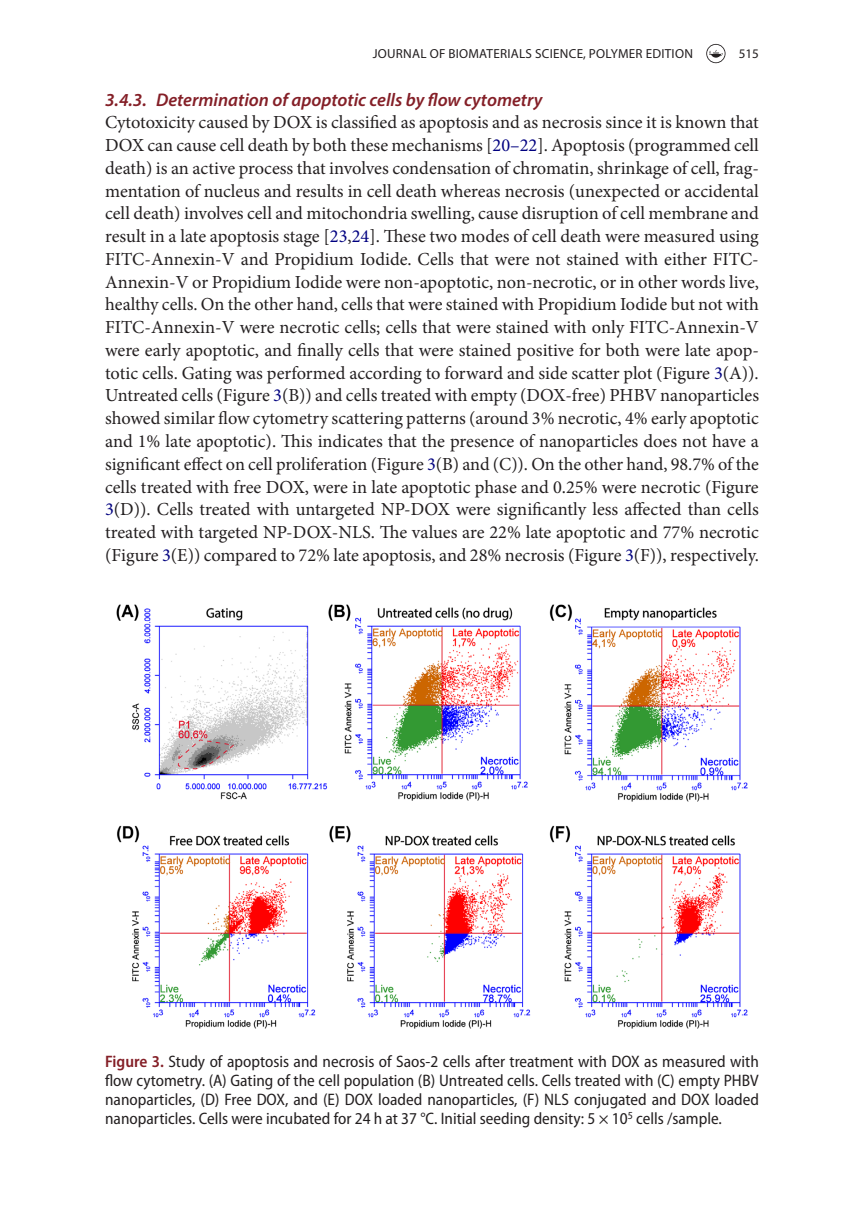
<style>
.page{position:relative;width:864px;height:1231px;background:#fff}
.page>*{position:absolute;margin:0;border:0;box-sizing:border-box;transform-origin:0 0}
.t1{font:18.38px/22.8px "Minion Pro";color:#231f20;text-align:justify}
.t2{font:italic 600 18.38px "Myriad Pro";color:#841f27}
.t3{font:semi-condensed 16.62px/19.2px "Myriad Pro";color:#231f20;text-align:justify}
.t4{font:13.12px "Myriad Pro";letter-spacing:.02em;color:#231f20}
.s1{color:#000080}
.s2{font-weight:600;color:#841f27}
</style>
<div class="page">
<svg style="left:706px;top:44px;width:19px;height:19px"></svg>
<img style="left:116px;top:604px;width:632px;height:425px">
<p class="t4" style="left:372px;top:45px;width:321px">JOURNAL OF BIOMATERIALS SCIENCE, POLYMER EDITION</p>
<p class="t4" style="left:738px;top:45px;width:22px">515</p>
<p class="t2" style="left:105px;top:88px;width:438px">3.4.3. Determination of apoptotic cells by flow cytometry</p>
<p class="t1" style="left:105px;top:111px;width:655px">Cytotoxicity caused by DOX is classified as apoptosis and as necrosis since it is known that DOX can cause cell death by both these mechanisms [<span class="s1">20–22</span>]. Apoptosis (programmed cell death) is an active process that involves condensation of chromatin, shrinkage of cell, frag&shy;mentation of nucleus and results in cell death whereas necrosis (unexpected or accidental cell death) involves cell and mitochondria swelling, cause disruption of cell membrane and result in a late apoptosis stage [<span class="s1">23</span>,<span class="s1">24</span>]. These two modes of cell death were measured using FITC-Annexin-V and Propidium Iodide. Cells that were not stained with either FITC-Annexin-V or Propidium Iodide were non-apoptotic, non-necrotic, or in other words live, healthy cells. On the other hand, cells that were stained with Propidium Iodide but not with FITC-Annexin-V were necrotic cells; cells that were stained with only FITC-Annexin-V were early apoptotic, and finally cells that were stained positive for both were late apop&shy;totic cells. Gating was performed according to forward and side scatter plot (Figure <span class="s1">3</span>(A)).<br>Untreated cells (Figure <span class="s1">3</span>(B)) and cells treated with empty (DOX-free) PHBV nanoparticles showed similar flow cytometry scattering patterns (around 3% necrotic, 4% early apoptotic and 1% late apoptotic). This indicates that the presence of nanoparticles does not have a significant effect on cell proliferation (Figure <span class="s1">3</span>(B) and (C)). On the other hand, 98.7% of the cells treated with free DOX, were in late apoptotic phase and 0.25% were necrotic (Figure <span class="s1">3</span>(D)). Cells treated with untargeted NP-DOX were significantly less affected than cells treated with targeted NP-DOX-NLS. The values are 22% late apoptotic and 77% necrotic (Figure <span class="s1">3</span>(E)) compared to 72% late apoptosis, and 28% necrosis (Figure <span class="s1">3</span>(F)), respectively.</p>
<p class="t3" style="left:105px;top:1051px;width:655px"><span class="s2">Figure 3.</span> Study of apoptosis and necrosis of Saos-2 cells after treatment with DOX as measured with flow cytometry. (A) Gating of the cell population (B) Untreated cells. Cells treated with (C) empty PHBV nanoparticles, (D) Free DOX, and (E) DOX loaded nanoparticles, (F) NLS</p>
<p class="t3" style="left:105px;top:1090px;width:655px;text-indent:468px">conjugated and DOX loaded nanoparticles. Cells were incubated for 24 h at 37 °C. Initial seeding density: 5 × 10<sup>5</sup> cells /sample.</p>
</div>
